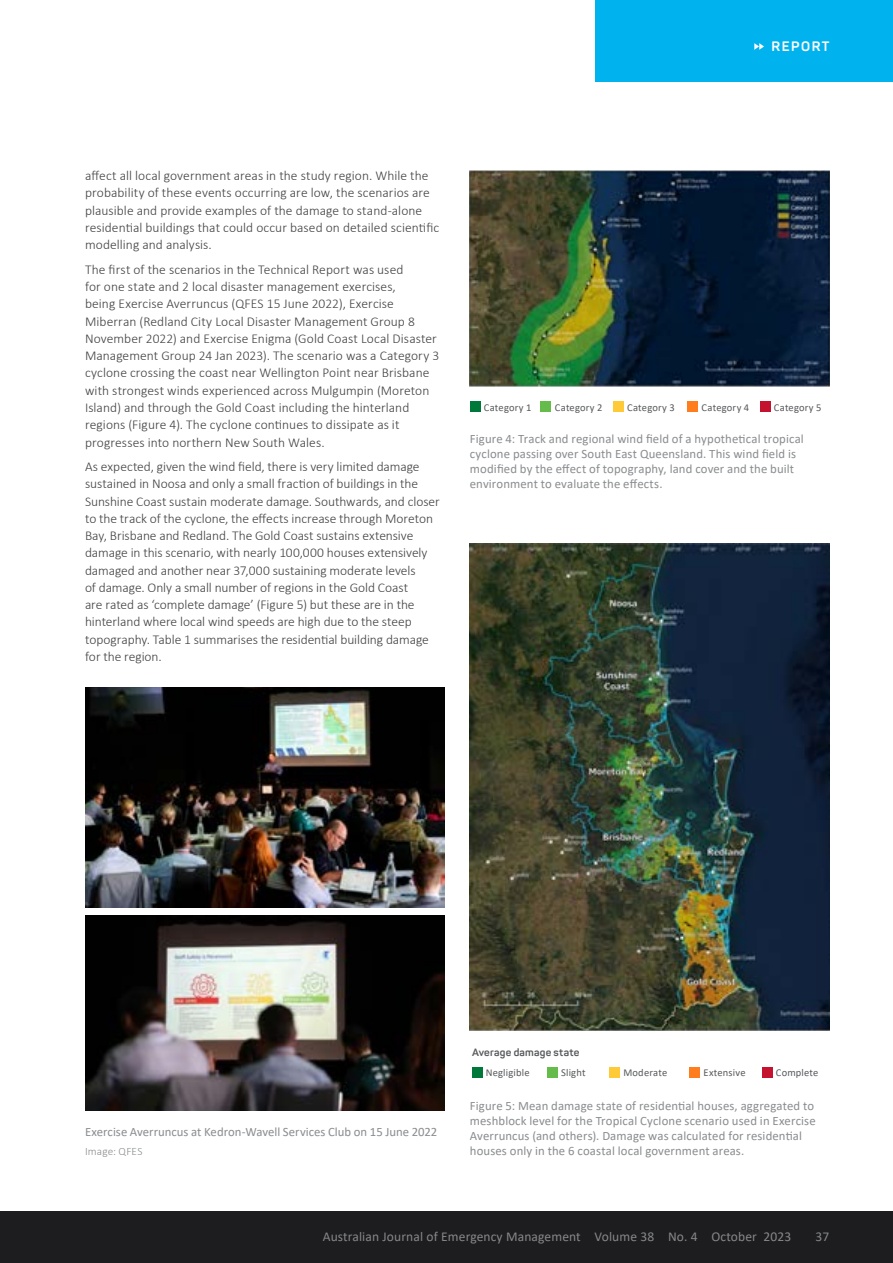
<style>
.page{position:relative;width:893px;height:1263px;background:#fff}
.page>*{position:absolute;margin:0;border:0;box-sizing:border-box;transform-origin:0 0}
.t1{font:300 13.5px/17.2px "Calibri";color:#414042}
.t2{font:13.5px "Calibri";letter-spacing:.01em;color:#868788}
.t3{font:700 13.5px "Panton";letter-spacing:.11em;color:#fff}
.t4{font:12.75px/15px "Calibri";letter-spacing:.01em;color:#8a8c8e}
.t5{font:300 11.25px "Calibri";letter-spacing:.01em;color:#8a8c8e}
.t6{font:10.5px "Calibri";letter-spacing:.015em;color:#58595b}
.t7{font:700 10.5px "Panton";letter-spacing:.02em;color:#58595b}
</style>
<div class="page">
<div style="left:596px;top:0;width:297px;height:81px;background:#00b3ef"></div>
<svg style="left:754px;top:43px;width:10px;height:7px"></svg>
<div style="left:0;top:1212px;width:893px;height:51px;background:#1d1d1f"></div>
<div style="left:472px;top:1067px;width:11px;height:10px;background:#00783a"></div>
<div style="left:609px;top:1067px;width:11px;height:10px;background:#ffca38"></div>
<div style="left:547px;top:1067px;width:10px;height:10px;background:#65bc4b"></div>
<div style="left:689px;top:1067px;width:11px;height:10px;background:#ff7d1c"></div>
<div style="left:762px;top:1067px;width:11px;height:10px;background:#c4122f"></div>
<img style="left:470px;top:544px;width:359px;height:487px">
<img style="left:85px;top:687px;width:359px;height:221px">
<img style="left:85px;top:916px;width:359px;height:194px">
<img style="left:470px;top:170px;width:359px;height:216px">
<div style="left:470px;top:401px;width:11px;height:11px;background:#00783a"></div>
<div style="left:613px;top:401px;width:11px;height:11px;background:#ffca38"></div>
<div style="left:541px;top:401px;width:10px;height:11px;background:#65bc4b"></div>
<div style="left:688px;top:401px;width:10px;height:11px;background:#ff7d1c"></div>
<div style="left:760px;top:401px;width:11px;height:11px;background:#c4122f"></div>
<p class="t3" style="left:772px;top:38px;width:59px">REPORT</p>
<p class="t1" style="left:85px;top:167px;width:356px">affect all local government areas in the study region. While the probability of these events occurring are low, the scenarios are plausible and provide examples of the damage to stand-alone residential buildings that could occur based on detailed scientific modelling and analysis.</p>
<p class="t1" style="left:85px;top:261px;width:356px">The first of the scenarios in the Technical Report was used<br>for one state and 2 local disaster management exercises,<br>being Exercise Averruncus (QFES 15 June 2022), Exercise Miberran (Redland City Local Disaster Management Group 8<br>November 2022) and Exercise Enigma (Gold Coast Local Disaster Management Group 24 Jan 2023). The scenario was a Category 3 cyclone crossing the coast near Wellington Point near Brisbane with strongest winds experienced across Mulgumpin (Moreton Island) and through the Gold Coast including the hinterland regions (Figure 4). The cyclone continues to dissipate as it progresses into northern New South Wales.</p>
<p class="t1" style="left:85px;top:458px;width:356px">As expected, given the wind field, there is very limited damage sustained in Noosa and only a small fraction of buildings in the Sunshine Coast sustain moderate damage. Southwards, and closer to the track of the cyclone, the effects increase through Moreton Bay, Brisbane and Redland. The Gold Coast sustains extensive damage in this scenario, with nearly 100,000 houses extensively damaged and another near 37,000 sustaining moderate levels<br>of damage. Only a small number of regions in the Gold Coast<br>are rated as ‘complete damage’ (Figure 5) but these are in the hinterland where local wind speeds are high due to the steep topography. Table 1 summarises the residential building damage for the region.</p>
<p class="t6" style="left:484px;top:400px;width:49px">Category 1</p>
<p class="t6" style="left:555px;top:400px;width:49px">Category 2</p>
<p class="t6" style="left:627px;top:400px;width:49px">Category 3</p>
<p class="t6" style="left:702px;top:400px;width:49px">Category 4</p>
<p class="t6" style="left:774px;top:400px;width:49px">Category 5</p>
<p class="t4" style="left:470px;top:431px;width:335px">Figure 4: Track and regional wind field of a hypothetical tropical cyclone passing over South East Queensland. This wind field is modified by the effect of topography, land cover and the built environment to evaluate the effects.</p>
<p class="t4" style="left:85px;top:1124px;width:354px">Exercise Averruncus at Kedron-Wavell Services Club on 15 June 2022</p>
<p class="t5" style="left:85px;top:1145px;width:59px">Image: QFES</p>
<p class="t7" style="left:472px;top:1046px;width:109px">Average damage state</p>
<p class="t6" style="left:486px;top:1065px;width:45px">Negligible</p>
<p class="t6" style="left:561px;top:1065px;width:26px">Slight</p>
<p class="t6" style="left:623px;top:1065px;width:45px">Moderate</p>
<p class="t6" style="left:703px;top:1065px;width:44px">Extensive</p>
<p class="t6" style="left:776px;top:1065px;width:44px">Complete</p>
<p class="t4" style="left:470px;top:1098px;width:347px">Figure 5: Mean damage state of residential houses, aggregated to meshblock level for the Tropical Cyclone scenario used in Exercise Averruncus (and others). Damage was calculated for residential houses only in the 6 coastal local government areas.</p>
<p class="t2" style="left:323px;top:1227px;width:470px">Australian Journal of Emergency Management Volume 38 No. 4 October 2023</p>
<p class="t2" style="left:815px;top:1227px;width:15px">37</p>
</div>
